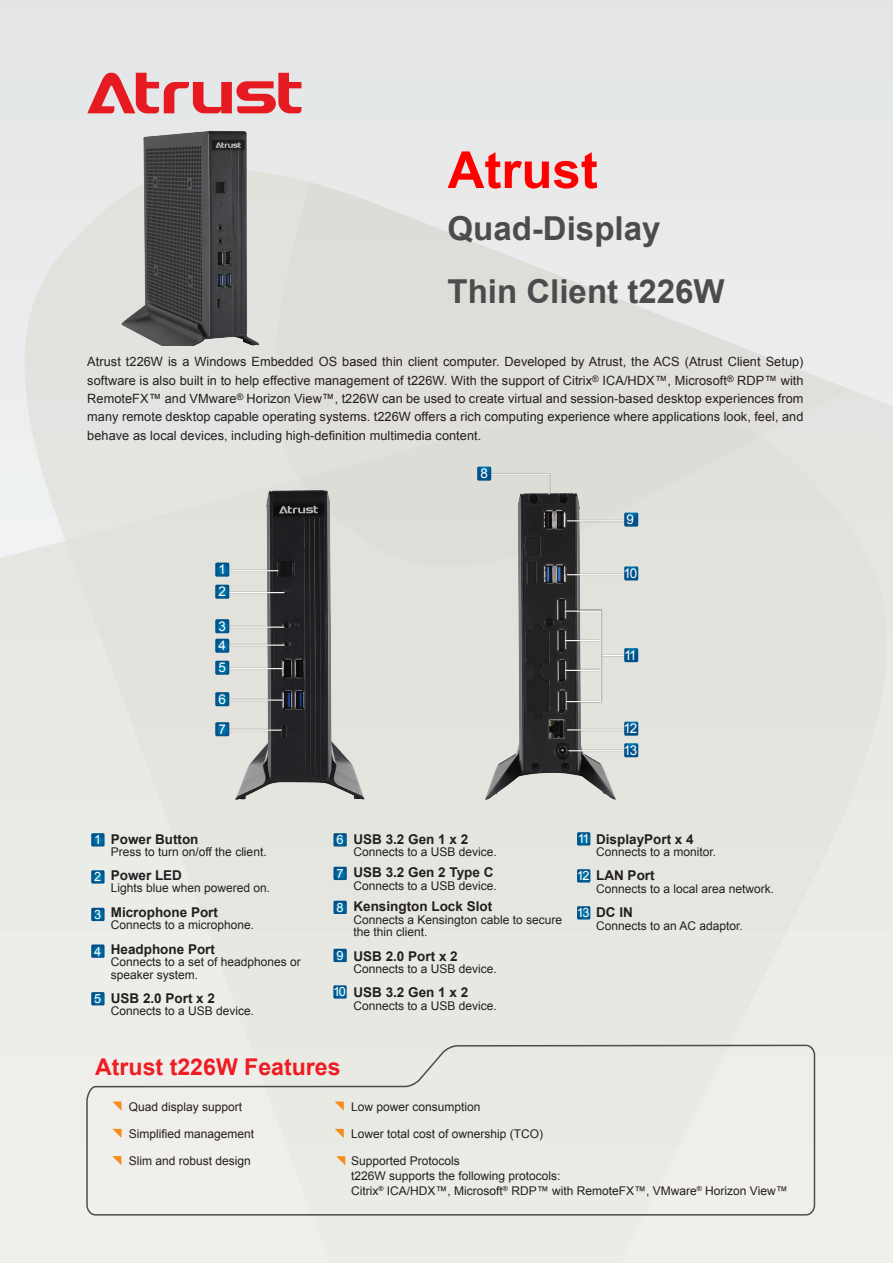
<style>
.page{position:relative;width:893px;height:1263px;background:#fff}
.page>*{position:absolute;margin:0;border:0;box-sizing:border-box;transform-origin:0 0}
.t1{font:700 51px "Arial";color:#f00}
.t2{font:700 33px "Arial";color:#4b4c4d}
.t3{font:700 23.1px "Arial";color:#ee1d23}
.t4{font:700 13.5px "Arial";color:#231f20}
.t5{font:13.5px "Arial";letter-spacing:-.1em;color:#fff}
.t6{font:12.75px/18.3px "Arial";letter-spacing:.005em;color:#231f20;text-align:justify}
.t7{font:12.75px "Arial";letter-spacing:-.11em;color:#fff}
.t8{font:12px/12.3px "Arial";color:#231f20}
</style>
<div class="page">
<img style="left:0;top:0;width:893px;height:1263px">
<svg style="left:87px;top:73px;width:214px;height:40px;background:#e4898c"></svg>
<svg style="left:91px;top:833px;width:14px;height:13px"></svg>
<svg style="left:333px;top:833px;width:14px;height:13px"></svg>
<svg style="left:91px;top:870px;width:14px;height:13px"></svg>
<svg style="left:91px;top:908px;width:14px;height:13px"></svg>
<svg style="left:91px;top:944px;width:14px;height:14px"></svg>
<svg style="left:91px;top:992px;width:14px;height:13px"></svg>
<svg style="left:333px;top:867px;width:14px;height:13px"></svg>
<svg style="left:333px;top:901px;width:14px;height:13px"></svg>
<svg style="left:333px;top:949px;width:14px;height:13px"></svg>
<svg style="left:333px;top:985px;width:14px;height:14px"></svg>
<svg style="left:577px;top:832px;width:13px;height:13px"></svg>
<svg style="left:577px;top:869px;width:13px;height:13px"></svg>
<svg style="left:577px;top:906px;width:13px;height:13px"></svg>
<img style="left:450px;top:463px;width:198px;height:346px">
<img style="left:188px;top:463px;width:228px;height:356px">
<img style="left:97px;top:111px;width:185px;height:234px">
<div style="left:86px;top:1044px;width:730px;height:172px;background:#eaebe4"></div>
<svg style="left:113px;top:1129px;width:9px;height:9px"></svg>
<svg style="left:113px;top:1101px;width:9px;height:9px"></svg>
<svg style="left:112px;top:1156px;width:9px;height:9px"></svg>
<svg style="left:335px;top:1101px;width:9px;height:9px"></svg>
<svg style="left:336px;top:1156px;width:9px;height:9px"></svg>
<svg style="left:335px;top:1129px;width:9px;height:9px"></svg>
<hr style="left:227px;top:569px;width:53px;height:4px;background:#231f20;opacity:.48">
<hr style="left:228px;top:570px;width:50px;height:1px;background:#fff">
<hr style="left:226px;top:591px;width:60px;height:4px;background:#231f20;opacity:.48">
<hr style="left:227px;top:592px;width:57px;height:1px;background:#fff">
<hr style="left:227px;top:625px;width:59px;height:4px;background:#231f20;opacity:.48">
<hr style="left:228px;top:626px;width:56px;height:2px;background:#fff">
<hr style="left:227px;top:643px;width:59px;height:4px;background:#231f20;opacity:.48">
<hr style="left:228px;top:644px;width:57px;height:2px;background:#fff">
<hr style="left:224px;top:728px;width:59px;height:4px;background:#231f20;opacity:.48">
<hr style="left:225px;top:729px;width:57px;height:2px;background:#fff">
<svg style="left:215px;top:563px;width:14px;height:14px"></svg>
<svg style="left:215px;top:585px;width:14px;height:14px"></svg>
<svg style="left:215px;top:619px;width:14px;height:14px"></svg>
<svg style="left:215px;top:639px;width:14px;height:14px"></svg>
<hr style="left:225px;top:667px;width:59px;height:4px;background:#231f20;opacity:.48">
<hr style="left:226px;top:668px;width:57px;height:1px;background:#fff">
<hr style="left:225px;top:698px;width:59px;height:4px;background:#231f20;opacity:.48">
<hr style="left:226px;top:699px;width:57px;height:2px;background:#fff">
<svg style="left:215px;top:661px;width:14px;height:14px"></svg>
<svg style="left:215px;top:692px;width:14px;height:14px"></svg>
<svg style="left:215px;top:722px;width:14px;height:14px"></svg>
<hr style="left:566px;top:728px;width:62px;height:4px;background:#231f20;opacity:.48">
<hr style="left:567px;top:729px;width:60px;height:1px;background:#fff">
<hr style="left:566px;top:519px;width:62px;height:4px;background:#231f20;opacity:.48">
<hr style="left:567px;top:520px;width:60px;height:1px;background:#fff">
<hr style="left:566px;top:573px;width:62px;height:4px;background:#231f20;opacity:.48">
<hr style="left:567px;top:574px;width:60px;height:1px;background:#fff">
<hr style="left:601px;top:654px;width:37px;height:3px;background:#cbcac6">
<hr style="left:602px;top:655px;width:35px;height:1px;background:#fff">
<hr style="left:567px;top:749px;width:59px;height:4px;background:#231f20;opacity:.48">
<hr style="left:569px;top:750px;width:56px;height:1px;background:#fff">
<svg style="left:624px;top:722px;width:14px;height:14px"></svg>
<svg style="left:624px;top:513px;width:14px;height:14px"></svg>
<svg style="left:624px;top:566px;width:14px;height:14px"></svg>
<svg style="left:624px;top:648px;width:14px;height:14px"></svg>
<svg style="left:624px;top:743px;width:14px;height:14px"></svg>
<svg style="left:477px;top:467px;width:73px;height:29px;background:#c2caca"></svg>
<svg style="left:564px;top:610px;width:38px;height:93px;background:#9d9d9a"></svg>
<p class="t1" style="left:448px;top:134px;width:152px">Atrust</p>
<p class="t2" style="left:448px;top:206px;width:214px">Quad-Display</p>
<p class="t2" style="left:448px;top:269px;width:278px">Thin Client t226W</p>
<p class="t6" style="left:87px;top:353px;width:718px">Atrust t226W is a Windows Embedded OS based thin client computer. Developed by Atrust, the ACS (Atrust Client Setup) software is also built in to help effective management of t226W. With the support of Citrix<sup>®</sup> ICA/HDX™, Microsoft<sup>®</sup> RDP™ with RemoteFX™ and VMware<sup>®</sup> Horizon View™, t226W can be used to create virtual and session-based desktop experiences from many remote desktop capable operating systems. t226W offers a rich computing experience where applications look, feel, and behave as local devices, including high-definition multimedia content.</p>
<p class="t5" style="left:480px;top:464px;width:9px">8</p>
<p class="t5" style="left:627px;top:510px;width:9px">9</p>
<p class="t5" style="left:218px;top:560px;width:9px">1</p>
<p class="t5" style="left:218px;top:582px;width:9px">2</p>
<p class="t5" style="left:218px;top:617px;width:9px">3</p>
<p class="t5" style="left:218px;top:636px;width:9px">4</p>
<p class="t5" style="left:218px;top:658px;width:9px">5</p>
<p class="t5" style="left:218px;top:690px;width:9px">6</p>
<p class="t5" style="left:218px;top:720px;width:9px">7</p>
<p class="t5" style="left:623px;top:719px;width:15px">12</p>
<p class="t5" style="left:623px;top:564px;width:15px">10</p>
<p class="t5" style="left:624px;top:646px;width:14px">11</p>
<p class="t5" style="left:623px;top:741px;width:15px">13</p>
<p class="t4" style="left:111px;top:829px;width:89px">Power Button</p>
<p class="t8" style="left:111px;top:845px;width:157px">Press to turn on/off the client.</p>
<p class="t4" style="left:111px;top:866px;width:73px">Power LED</p>
<p class="t8" style="left:111px;top:882px;width:161px">Lights blue when powered on.</p>
<p class="t4" style="left:111px;top:903px;width:109px">Microphone Port</p>
<p class="t8" style="left:111px;top:919px;width:145px">Connects to a microphone.</p>
<p class="t4" style="left:111px;top:940px;width:106px">Headphone Port</p>
<p class="t8" style="left:111px;top:956px;width:192px">Connects to a set of headphones or speaker system.</p>
<p class="t4" style="left:111px;top:989px;width:106px">USB 2.0 Port x 2</p>
<p class="t8" style="left:111px;top:1005px;width:145px">Connects to a USB device.</p>
<p class="t7" style="left:94px;top:831px;width:9px">1</p>
<p class="t7" style="left:336px;top:831px;width:9px">6</p>
<p class="t7" style="left:94px;top:868px;width:9px">2</p>
<p class="t7" style="left:94px;top:906px;width:9px">3</p>
<p class="t7" style="left:94px;top:942px;width:9px">4</p>
<p class="t7" style="left:94px;top:990px;width:9px">5</p>
<p class="t7" style="left:336px;top:865px;width:9px">7</p>
<p class="t7" style="left:336px;top:898px;width:9px">8</p>
<p class="t7" style="left:336px;top:947px;width:9px">9</p>
<p class="t7" style="left:333px;top:983px;width:14px">10</p>
<p class="t4" style="left:353px;top:829px;width:116px">USB 3.2 Gen 1 x 2</p>
<p class="t8" style="left:353px;top:845px;width:145px">Connects to a USB device.</p>
<p class="t4" style="left:353px;top:863px;width:142px">USB 3.2 Gen 2 Type C</p>
<p class="t8" style="left:353px;top:879px;width:145px">Connects to a USB device.</p>
<p class="t4" style="left:353px;top:897px;width:140px">Kensington Lock Slot</p>
<p class="t8" style="left:353px;top:913px;width:210px">Connects a Kensington cable to secure the thin client.</p>
<p class="t4" style="left:353px;top:946px;width:106px">USB 2.0 Port x 2</p>
<p class="t8" style="left:353px;top:962px;width:145px">Connects to a USB device.</p>
<p class="t4" style="left:353px;top:983px;width:116px">USB 3.2 Gen 1 x 2</p>
<p class="t8" style="left:353px;top:999px;width:145px">Connects to a USB device.</p>
<p class="t4" style="left:596px;top:829px;width:99px">DisplayPort x 4</p>
<p class="t8" style="left:596px;top:845px;width:122px">Connects to a monitor.</p>
<p class="t4" style="left:596px;top:866px;width:60px">LAN Port</p>
<p class="t8" style="left:596px;top:882px;width:180px">Connects to a local area network.</p>
<p class="t4" style="left:596px;top:903px;width:38px">DC IN</p>
<p class="t8" style="left:596px;top:919px;width:148px">Connects to an AC adaptor.</p>
<p class="t7" style="left:578px;top:830px;width:13px">11</p>
<p class="t7" style="left:577px;top:867px;width:14px">12</p>
<p class="t7" style="left:577px;top:904px;width:14px">13</p>
<p class="t3" style="left:95px;top:1050px;width:247px">Atrust t226W Features</p>
<p class="t8" style="left:129px;top:1100px;width:115px">Quad display support</p>
<p class="t8" style="left:129px;top:1127px;width:127px">Simplified management</p>
<p class="t8" style="left:129px;top:1154px;width:124px">Slim and robust design</p>
<p class="t8" style="left:351px;top:1100px;width:131px">Low power consumption</p>
<p class="t8" style="left:351px;top:1127px;width:194px">Lower total cost of ownership (TCO)</p>
<p class="t8" style="left:351px;top:1154px;width:110px">Supported Protocols</p>
<p class="t8" style="left:351px;top:1169px;width:211px">t226W supports the following protocols:</p>
<p class="t8" style="left:351px;top:1184px;width:438px">Citrix<sup>®</sup> ICA/HDX™, Microsoft<sup>®</sup> RDP™ with RemoteFX™, VMware<sup>®</sup> Horizon View™</p>
</div>
